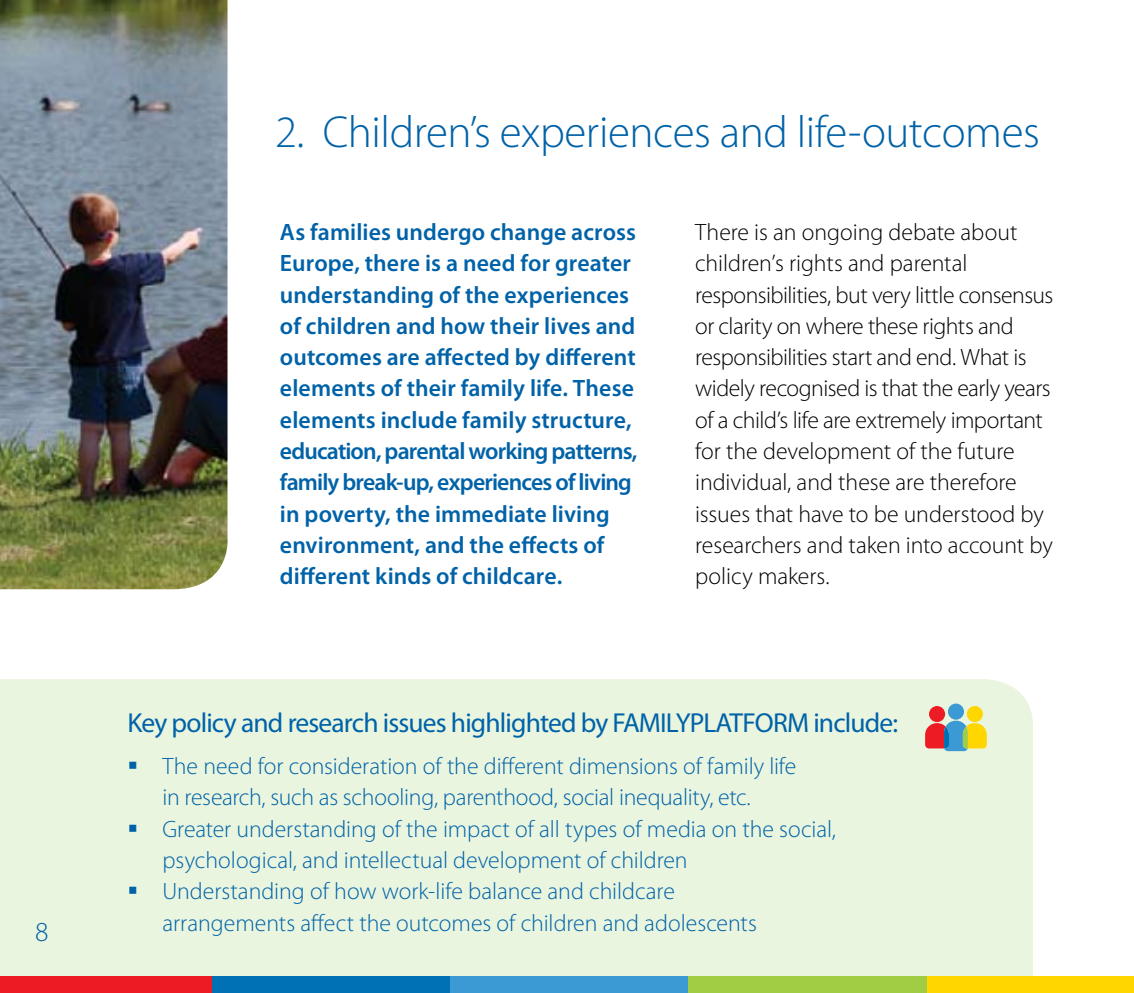
<style>
.page{position:relative;width:1134px;height:993px;background:#fff}
.page>*{position:absolute;margin:0;border:0;box-sizing:border-box;transform-origin:0 0}
.t1{font:300 45px "Myriad Pro";letter-spacing:-.01em;color:#0062a8}
.t2{font:27.5px "Myriad Pro";letter-spacing:-.03em;color:#0062a8}
.t3{font:300 27.5px "Myriad Pro";color:#0062a8}
.t4{font:300 23.75px/31.2px "Myriad Pro";letter-spacing:-.01em;color:#000}
.t5{font:600 23.75px/31.2px "Myriad Pro";letter-spacing:.005em;color:#0062a8}
.t6{font:300 23.75px/31.2px "Myriad Pro";letter-spacing:-.005em;color:#0062a8}
</style>
<div class="page">
<div style="left:0;top:679px;width:1033px;height:296px;background:#e9f5df"></div>
<div style="left:929px;top:705px;width:16px;height:16px;background:#ed1c24;border-radius:50%"></div>
<div style="left:967px;top:705px;width:16px;height:16px;background:#ffd600;border-radius:50%"></div>
<svg style="left:925px;top:720px;width:62px;height:30px;background:#b6986d"></svg>
<div style="left:948px;top:703px;width:16px;height:16px;background:#3b99d4;border-radius:50%"></div>
<img style="left:0;top:0;width:227px;height:589px">
<div style="left:0;top:975px;width:223px;height:17px;background:#ed1c24"></div>
<div style="left:212px;top:975px;width:250px;height:17px;background:#0071b4"></div>
<div style="left:450px;top:975px;width:250px;height:17px;background:#3b99d4"></div>
<div style="left:688px;top:975px;width:250px;height:17px;background:#a1cd45"></div>
<div style="left:926px;top:975px;width:208px;height:17px;background:#ffd600"></div>
<p class="t3" style="left:35px;top:916px;width:15px">8</p>
<h1 class="t1" style="left:275px;top:107px;width:766px">2. Children’s experiences and life-outcomes</h1>
<p class="t5" style="left:280px;top:216px;width:359px">As families undergo change across Europe, there is a need for greater understanding of the experiences of children and how their lives and outcomes are affected by different elements of their family life. These elements include family structure, education, parental working patterns, family break-up, experiences of living in poverty, the immediate living environment, and the effects of different kinds of childcare.</p>
<p class="t4" style="left:695px;top:217px;width:360px">There is an ongoing debate about children’s rights and parental responsibilities, but very little consensus or clarity on where these rights and responsibilities start and end. What is widely recognised is that the early years of a child’s life are extremely important for the development of the future individual, and these are therefore issues that have to be understood by researchers and taken into account by policy makers.</p>
<p class="t2" style="left:127px;top:706px;width:772px">Key policy and research issues highlighted by FAMILYPLATFORM include:</p>
<p class="t6" style="left:127px;top:750px;width:670px;text-align:center">▪ The need for consideration of the different dimensions of family life in research, such as schooling, parenthood, social inequality, etc.</p>
<p class="t6" style="left:162px;top:813px;width:675px;text-indent:-35px">▪ Greater understanding of the impact of all types of media on the social, psychological, and intellectual development of children</p>
<p class="t6" style="left:162px;top:875px;width:596px;text-indent:-35px">▪ Understanding of how work-life balance and childcare arrangements affect the outcomes of children and adolescents</p>
</div>
